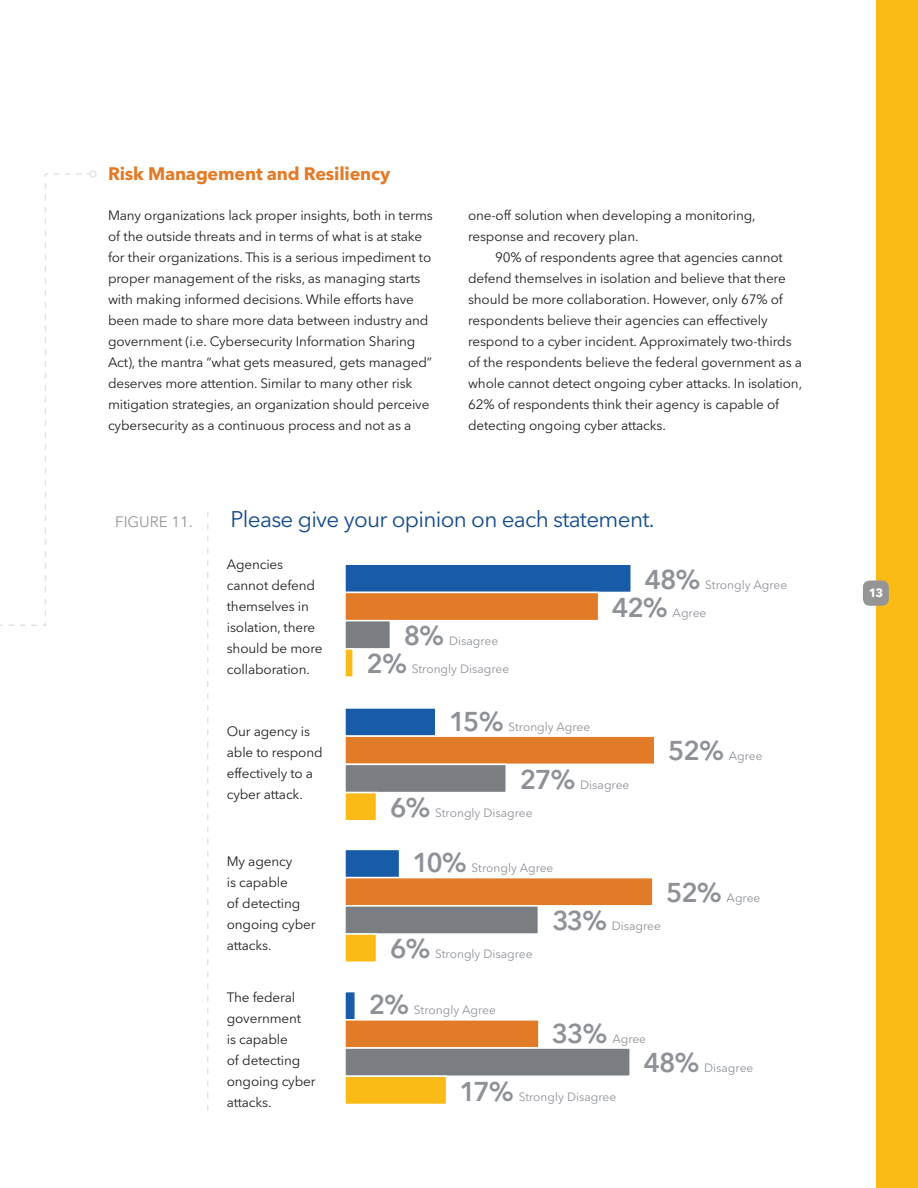
<style>
.page{position:relative;width:918px;height:1188px;background:#fff}
.page>*{position:absolute;margin:0;border:0;box-sizing:border-box;transform-origin:0 0}
.t1{font:600 27px "Avenir Next LT Pro";letter-spacing:-.04em;color:#8e9298}
.Figure_Headline{font:22.5px "Avenir Next LT Pro";letter-spacing:-.03em;color:#134b8d}
.SUBHEAD_2{font:700 18px "Avenir Next LT Pro";letter-spacing:-.01em;color:#e27b28}
.t2{font:15px "Avenir Next LT Pro";color:#959595}
.BODY_INDENT{font:13.5px/21px "Avenir Next LT Pro";letter-spacing:-.01em;color:#231f20}
.BULLET_TEXT{font:13.5px/21px "Avenir Next LT Pro";letter-spacing:-.01em;color:#231f20}
.t3{font:12px "Avenir Next LT Pro";color:#8e9298}
.t4{font:700 12px "Avenir Next LT Pro";color:#fff}
</style>
<div class="page">
<div style="left:876px;top:0;width:42px;height:1188px;background:#fcba17"></div>
<div style="left:863px;top:580px;width:26px;height:26px;background:#959595;border-radius:7px"></div>
<svg style="left:0;top:173px;width:89px;height:453px"></svg>
<div style="left:89px;top:170px;width:8px;height:8px;border:2px solid #e2e4e4;border-radius:50%"></div>
<svg style="left:207px;top:511px;width:2px;height:600px"></svg>
<div style="left:344px;top:563px;width:288px;height:30px;background:#185ca8;border:2px solid #fff"></div>
<div style="left:344px;top:707px;width:93px;height:30px;background:#185ca8;border:2px solid #fff"></div>
<div style="left:344px;top:849px;width:56px;height:29px;background:#185ca8;border:2px solid #fff"></div>
<div style="left:344px;top:991px;width:12px;height:30px;background:#185ca8;border:2px solid #fff"></div>
<div style="left:344px;top:592px;width:255px;height:29px;background:#e27b28;border:2px solid #fff"></div>
<div style="left:344px;top:735px;width:312px;height:30px;background:#e27b28;border:2px solid #fff"></div>
<div style="left:344px;top:877px;width:310px;height:30px;background:#e27b28;border:2px solid #fff"></div>
<div style="left:344px;top:1019px;width:196px;height:30px;background:#e27b28;border:2px solid #fff"></div>
<div style="left:344px;top:620px;width:47px;height:30px;background:#7a7e83;border:2px solid #fff"></div>
<div style="left:344px;top:764px;width:163px;height:29px;background:#7a7e83;border:2px solid #fff"></div>
<div style="left:344px;top:905px;width:195px;height:30px;background:#7a7e83;border:2px solid #fff"></div>
<div style="left:344px;top:1047px;width:287px;height:30px;background:#7a7e83;border:2px solid #fff"></div>
<div style="left:344px;top:648px;width:10px;height:30px;background:#fcba17;border:2px solid #fff"></div>
<div style="left:344px;top:792px;width:33px;height:30px;background:#fcba17;border:2px solid #fff"></div>
<div style="left:344px;top:933px;width:33px;height:30px;background:#fcba17;border:2px solid #fff"></div>
<div style="left:344px;top:1076px;width:103px;height:29px;background:#fcba17;border:2px solid #fff"></div>
<p class="SUBHEAD_2" style="left:108px;top:163px;width:284px">Risk Management and Resiliency</p>
<p class="BODY_INDENT" style="left:108px;top:205px;width:326px">Many organizations lack proper insights, both in terms of the outside threats and in terms of what is at stake for their organizations. This is a serious impediment to proper management of the risks, as managing starts with making informed decisions. While efforts have been made to share more data between industry and government (i.e. Cybersecurity Information Sharing Act), the mantra “what gets measured, gets managed” deserves more attention. Similar to many other risk mitigation strategies, an organization should perceive cybersecurity as a continuous process and not as a</p>
<p class="BODY_INDENT" style="left:468px;top:205px;width:289px">one-off solution when developing a monitoring, response and recovery plan.</p>
<p class="BODY_INDENT" style="left:468px;top:247px;width:336px;text-indent:27px">90% of respondents agree that agencies cannot defend themselves in isolation and believe that there should be more collaboration. However, only 67% of respondents believe their agencies can effectively respond to a cyber incident. Approximately two-thirds of the respondents believe the federal government as a whole cannot detect ongoing cyber attacks. In isolation, 62% of respondents think their agency is capable of detecting ongoing cyber attacks.</p>
<p class="t2" style="left:115px;top:513px;width:79px">FIGURE 11.</p>
<p class="Figure_Headline" style="left:231px;top:506px;width:426px">Please give your opinion on each statement.</p>
<p class="t1" style="left:645px;top:563px;width:57px">48%</p>
<p class="t3" style="left:705px;top:577px;width:83px">Strongly Agree</p>
<p class="BULLET_TEXT" style="left:227px;top:554px;width:97px">Agencies cannot defend themselves in isolation, there should be more collaboration.</p>
<p class="t1" style="left:612px;top:591px;width:57px">42%</p>
<p class="t3" style="left:673px;top:605px;width:35px">Agree</p>
<p class="t1" style="left:404px;top:619px;width:42px">8%</p>
<p class="t3" style="left:449px;top:634px;width:51px">Disagree</p>
<p class="t1" style="left:367px;top:647px;width:42px">2%</p>
<p class="t3" style="left:412px;top:662px;width:99px">Strongly Disagree</p>
<p class="BULLET_TEXT" style="left:227px;top:721px;width:97px">Our agency is able to respond effectively to a cyber attack.</p>
<p class="BULLET_TEXT" style="left:227px;top:851px;width:90px">My agency<br>is capable<br>of detecting ongoing cyber attacks.</p>
<p class="BULLET_TEXT" style="left:227px;top:987px;width:90px">The federal government<br>is capable<br>of detecting ongoing cyber attacks.</p>
<p class="t1" style="left:449px;top:705px;width:56px">15%</p>
<p class="t3" style="left:508px;top:719px;width:83px">Strongly Agree</p>
<p class="t1" style="left:520px;top:763px;width:57px">27%</p>
<p class="t3" style="left:580px;top:777px;width:51px">Disagree</p>
<p class="t1" style="left:390px;top:791px;width:42px">6%</p>
<p class="t3" style="left:435px;top:806px;width:99px">Strongly Disagree</p>
<p class="t1" style="left:412px;top:846px;width:56px">10%</p>
<p class="t3" style="left:472px;top:861px;width:83px">Strongly Agree</p>
<p class="t1" style="left:668px;top:735px;width:57px">52%</p>
<p class="t3" style="left:729px;top:749px;width:35px">Agree</p>
<p class="t1" style="left:666px;top:876px;width:57px">52%</p>
<p class="t3" style="left:727px;top:891px;width:35px">Agree</p>
<p class="t1" style="left:390px;top:933px;width:42px">6%</p>
<p class="t3" style="left:435px;top:947px;width:99px">Strongly Disagree</p>
<p class="t1" style="left:369px;top:989px;width:42px">2%</p>
<p class="t3" style="left:414px;top:1003px;width:83px">Strongly Agree</p>
<p class="t1" style="left:552px;top:904px;width:56px">33%</p>
<p class="t3" style="left:612px;top:919px;width:51px">Disagree</p>
<p class="t1" style="left:552px;top:1017px;width:57px">33%</p>
<p class="t3" style="left:612px;top:1031px;width:35px">Agree</p>
<p class="t1" style="left:644px;top:1047px;width:57px">48%</p>
<p class="t3" style="left:704px;top:1061px;width:51px">Disagree</p>
<p class="t1" style="left:460px;top:1075px;width:56px">17%</p>
<p class="t3" style="left:519px;top:1089px;width:99px">Strongly Disagree</p>
<p class="t4" style="left:869px;top:586px;width:16px">13</p>
</div>
